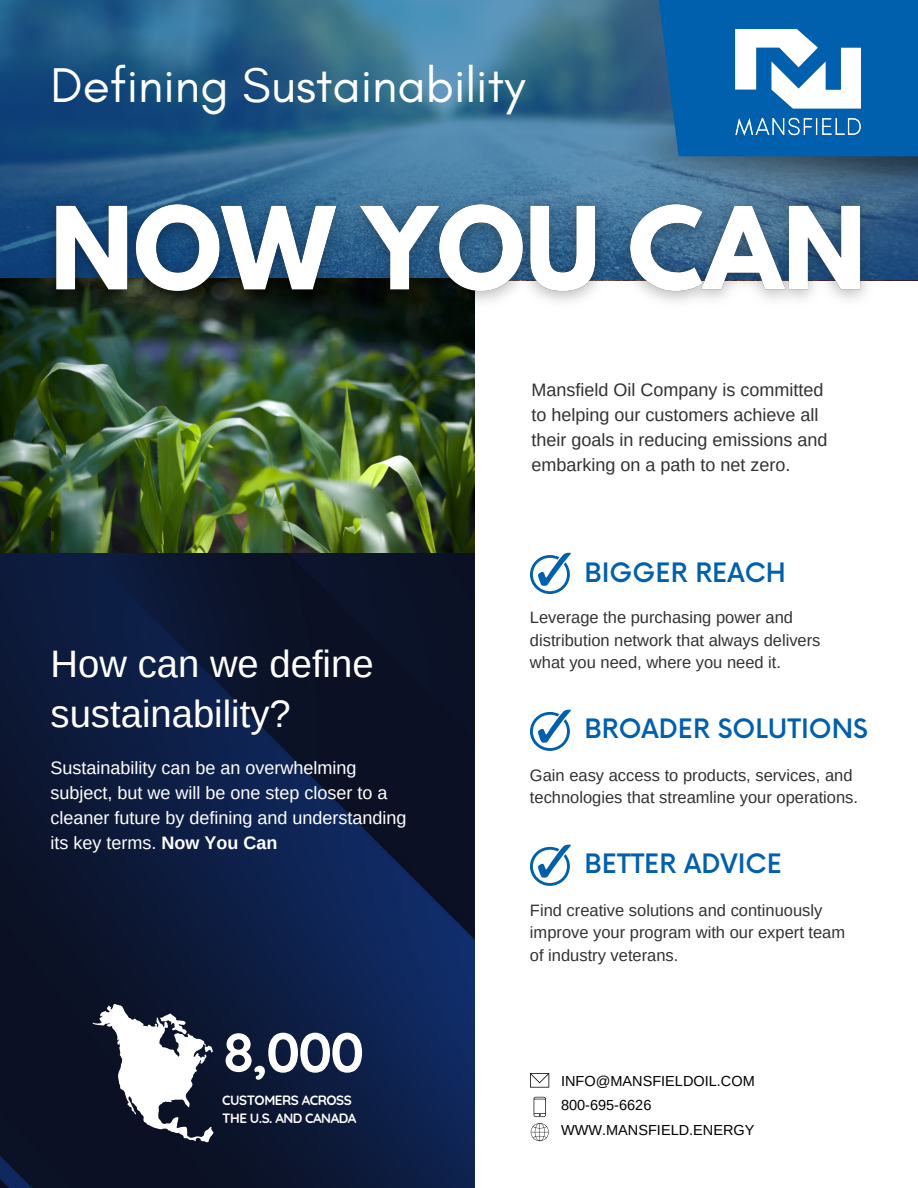
<style>
.page{position:relative;width:918px;height:1188px;background:#fff}
.page>*{position:absolute;margin:0;border:0;box-sizing:border-box;transform-origin:0 0}
.t1{font:700 55.5px "Quicksand";color:#fff}
.t2{font:49.65px "Glacial Indifference";color:#fff}
.t3{font:38.25px/49.5px "Arimo";color:#fff}
.t4{font:500 26.1px "Now";color:#0160ad}
.t5{font:18px/24.8px "Arimo";color:#fff}
.t6{font:18px/24.8px "Arimo";color:#323232}
.t7{font:16.5px/22.5px "Arimo";color:#323232}
.t8{font:14.55px "Arimo";color:#000}
.t9{font:700 13.5px/18px "Quicksand";letter-spacing:-.035em;color:#fff}
.s1{font-weight:700}
</style>
<div class="page">
<img style="left:0;top:553px;width:474px;height:635px">
<svg style="left:530px;top:553px;width:40px;height:41px"></svg>
<svg style="left:530px;top:710px;width:40px;height:41px"></svg>
<svg style="left:530px;top:845px;width:40px;height:41px"></svg>
<svg style="left:1px;top:0;width:917px;height:280px;background:#30688f"></svg>
<img style="left:606px;top:0;width:312px;height:233px">
<div style="left:653px;top:0;width:265px;height:156px;background:#0160ad"></div>
<img style="left:735px;top:30px;width:125px;height:106px">
<svg style="left:92px;top:1004px;width:121px;height:138px"></svg>
<img style="left:0;top:278px;width:475px;height:275px">
<img style="left:33px;top:183px;width:853px;height:143px">
<svg style="left:530px;top:1073px;width:19px;height:15px"></svg>
<svg style="left:534px;top:1097px;width:12px;height:20px"></svg>
<svg style="left:531px;top:1123px;width:18px;height:18px"></svg>
<p class="t2" style="left:51px;top:55px;width:476px">Defining Sustainability</p>
<p class="t3" style="left:51px;top:639px;width:325px">How can we define sustainability?</p>
<p class="t5" style="left:51px;top:756px;width:358px">Sustainability can be an overwhelming subject, but we will be one step closer to a cleaner future by defining and understanding its key terms. <span class="s1">Now You Can</span></p>
<p class="t1" style="left:222px;top:1017px;width:144px">8,000</p>
<p class="t9" style="left:222px;top:1091px;width:136px">CUSTOMERS ACROSS<br>THE U.S. AND CANADA</p>
<p class="t6" style="left:531px;top:378px;width:298px">Mansfield Oil Company is committed to helping our customers achieve all their goals in reducing emissions and embarking on a path to net zero.</p>
<p class="t4" style="left:585px;top:558px;width:203px">BIGGER REACH</p>
<p class="t7" style="left:530px;top:606px;width:292px">Leverage the purchasing power and distribution network that always delivers what you need, where you need it.</p>
<p class="t4" style="left:585px;top:715px;width:285px">BROADER SOLUTIONS</p>
<p class="t7" style="left:530px;top:764px;width:330px">Gain easy access to products, services, and technologies that streamline your operations.</p>
<p class="t4" style="left:585px;top:850px;width:199px">BETTER ADVICE</p>
<p class="t7" style="left:530px;top:899px;width:317px">Find creative solutions and continuously improve your program with our expert team of industry veterans.</p>
<p class="t8" style="left:561px;top:1073px;width:195px">INFO@MANSFIELDOIL.COM</p>
<p class="t8" style="left:561px;top:1097px;width:92px">800-695-6626</p>
<p class="t8" style="left:561px;top:1122px;width:195px">WWW.MANSFIELD.ENERGY</p>
</div>
